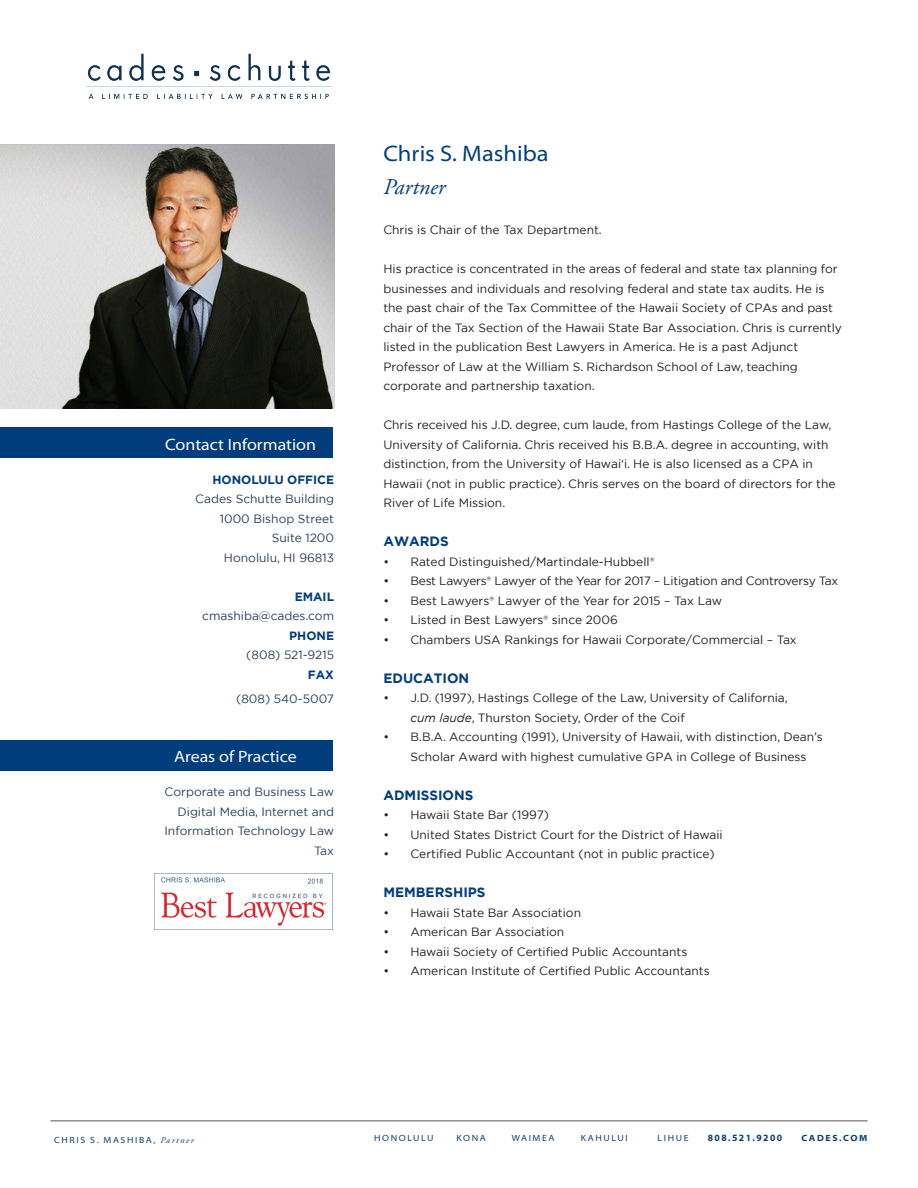
<style>
.page{position:relative;width:918px;height:1188px;background:#fff}
.page>*{position:absolute;margin:0;border:0;box-sizing:border-box;transform-origin:0 0}
.t1{font:semi-expanded 22.5px "Myriad Pro";color:#013d7d}
.t2{font:italic 22.5px "Adobe Garamond Pro";color:#013d7d}
.t3{font:semi-expanded 16.35px "Myriad Pro";color:#fff}
.t4{font:700 13.5px "Gotham";color:#013d7d}
.t5{font:12px/19.5px "Gotham";color:#231f20}
.t6{font:12px "Gotham";color:#2d3e53}
.t7{font:12px "Gotham";letter-spacing:-.02em;color:#231f20}
.t8{font:700 12px "Gotham";color:#013d7d}
.t9{font:700 semi-expanded 9.6px "Myriad Pro";letter-spacing:.16em;color:#0d3f69;scale:.93 1}
.t10{font:semi-expanded 9px "Myriad Pro";letter-spacing:.18em;color:#0d3f69}
.t11{font:700 semi-expanded 9px "Myriad Pro";letter-spacing:.18em;color:#0d3f69}
.s1{font-style:italic}
.s2{font-family:"Adobe Garamond Pro";font-style:italic;font-stretch:normal}
</style>
<div class="page">
<div style="left:0;top:428px;width:333px;height:30px;background:#013d7d"></div>
<img style="left:86px;top:54px;width:246px;height:44px">
<hr style="left:50px;top:1120px;width:818px;height:1px;background:#585658">
<img style="left:0;top:144px;width:334px;height:264px">
<div style="left:0;top:740px;width:333px;height:30px;background:#013d7d"></div>
<img style="left:154px;top:873px;width:179px;height:57px">
<p class="t3" style="left:165px;top:435px;width:153px">Contact Information</p>
<p class="t8" style="left:212px;top:472px;width:123px">HONOLULU OFFICE</p>
<p class="t6" style="left:195px;top:491px;width:140px">Cades Schutte Building</p>
<p class="t6" style="left:220px;top:511px;width:116px">1000 Bishop Street</p>
<p class="t6" style="left:272px;top:530px;width:64px">Suite 1200</p>
<p class="t6" style="left:224px;top:550px;width:112px">Honolulu, HI 96813</p>
<p class="t8" style="left:295px;top:589px;width:41px">EMAIL</p>
<p class="t6" style="left:202px;top:608px;width:133px">cmashiba@cades.com</p>
<p class="t8" style="left:289px;top:628px;width:46px">PHONE</p>
<p class="t6" style="left:246px;top:647px;width:89px">(808) 521-9215</p>
<p class="t8" style="left:308px;top:667px;width:28px">FAX</p>
<p class="t6" style="left:236px;top:691px;width:99px">(808) 540-5007</p>
<p class="t3" style="left:174px;top:747px;width:124px">Areas of Practice</p>
<p class="t6" style="left:165px;top:784px;width:171px">Corporate and Business Law</p>
<p class="t6" style="left:177px;top:804px;width:158px">Digital Media, Internet and</p>
<p class="t6" style="left:165px;top:823px;width:171px">Information Technology Law</p>
<p class="t6" style="left:314px;top:843px;width:22px">Tax</p>
<p class="t1" style="left:383px;top:141px;width:167px">Chris S. Mashiba</p>
<p class="t2" style="left:383px;top:173px;width:64px">Partner</p>
<p class="t5" style="left:383px;top:220px;width:220px">Chris is Chair of the Tax Department.</p>
<p class="t5" style="left:383px;top:259px;width:460px">His practice is concentrated in the areas of federal and state tax planning for businesses and individuals and resolving federal and state tax audits. He is the past chair of the Tax Committee of the Hawaii Society of CPAs and past chair of the Tax Section of the Hawaii State Bar Association. Chris is currently listed in the publication Best Lawyers in America. He is a past Adjunct Professor of Law at the William S. Richardson School of Law, teaching corporate and partnership taxation.</p>
<p class="t5" style="left:383px;top:415px;width:454px">Chris received his J.D. degree, cum laude, from Hastings College of the Law, University of California. Chris received his B.B.A. degree in accounting, with distinction, from the University of Hawai‘i. He is also licensed as a CPA in Hawaii (not in public practice). Chris serves on the board of directors for the River of Life Mission.</p>
<p class="t4" style="left:383px;top:532px;width:67px">AWARDS</p>
<p class="t5" style="left:383px;top:551px;width:273px">• Rated Distinguished/Martindale-Hubbell®</p>
<p class="t7" style="left:383px;top:573px;width:457px">• Best Lawyers® Lawyer of the Year for 2017 – Litigation and Controversy Tax</p>
<p class="t5" style="left:383px;top:590px;width:340px">• Best Lawyers® Lawyer of the Year for 2015 – Tax Law</p>
<p class="t5" style="left:383px;top:610px;width:236px">• Listed in Best Lawyers® since 2006</p>
<p class="t5" style="left:383px;top:629px;width:415px">• Chambers USA Rankings for Hawaii Corporate/Commercial – Tax</p>
<p class="t4" style="left:383px;top:669px;width:87px">EDUCATION</p>
<p class="t5" style="left:410px;top:688px;width:379px;text-indent:-27px">• J.D. (1997), Hastings College of the Law, University of California, <span class="s1">cum laude</span>, Thurston Society, Order of the Coif</p>
<p class="t5" style="left:410px;top:727px;width:414px;text-indent:-27px">• B.B.A. Accounting (1991), University of Hawaii, with distinction, Dean’s<br>Scholar Award with highest cumulative GPA in College of Business</p>
<p class="t4" style="left:383px;top:786px;width:91px">ADMISSIONS</p>
<p class="t5" style="left:383px;top:805px;width:167px">• Hawaii State Bar (1997)</p>
<p class="t5" style="left:383px;top:824px;width:341px">• United States District Court for the District of Hawaii</p>
<p class="t5" style="left:383px;top:844px;width:333px">• Certified Public Accountant (not in public practice)</p>
<p class="t4" style="left:383px;top:883px;width:104px">MEMBERSHIPS</p>
<p class="t5" style="left:383px;top:902px;width:199px">• Hawaii State Bar Association</p>
<p class="t5" style="left:383px;top:922px;width:182px">• American Bar Association</p>
<p class="t5" style="left:383px;top:941px;width:306px">• Hawaii Society of Certified Public Accountants</p>
<p class="t5" style="left:383px;top:961px;width:328px">• American Institute of Certified Public Accountants</p>
<p class="t10" style="left:54px;top:1135px;width:141px">CHRIS S. MASHIBA, <span class="s2">Partner</span></p>
<p class="t10" style="left:374px;top:1133px;width:61px">HONOLULU</p>
<p class="t10" style="left:456px;top:1133px;width:31px">KONA</p>
<p class="t10" style="left:512px;top:1133px;width:44px">WAIMEA</p>
<p class="t10" style="left:581px;top:1133px;width:48px">KAHULUI</p>
<p class="t10" style="left:658px;top:1133px;width:33px">LIHUE</p>
<p class="t9" style="left:708px;top:1132px;width:82px">808.521.9200</p>
<p class="t11" style="left:801px;top:1133px;width:68px">CADES.COM</p>
</div>
